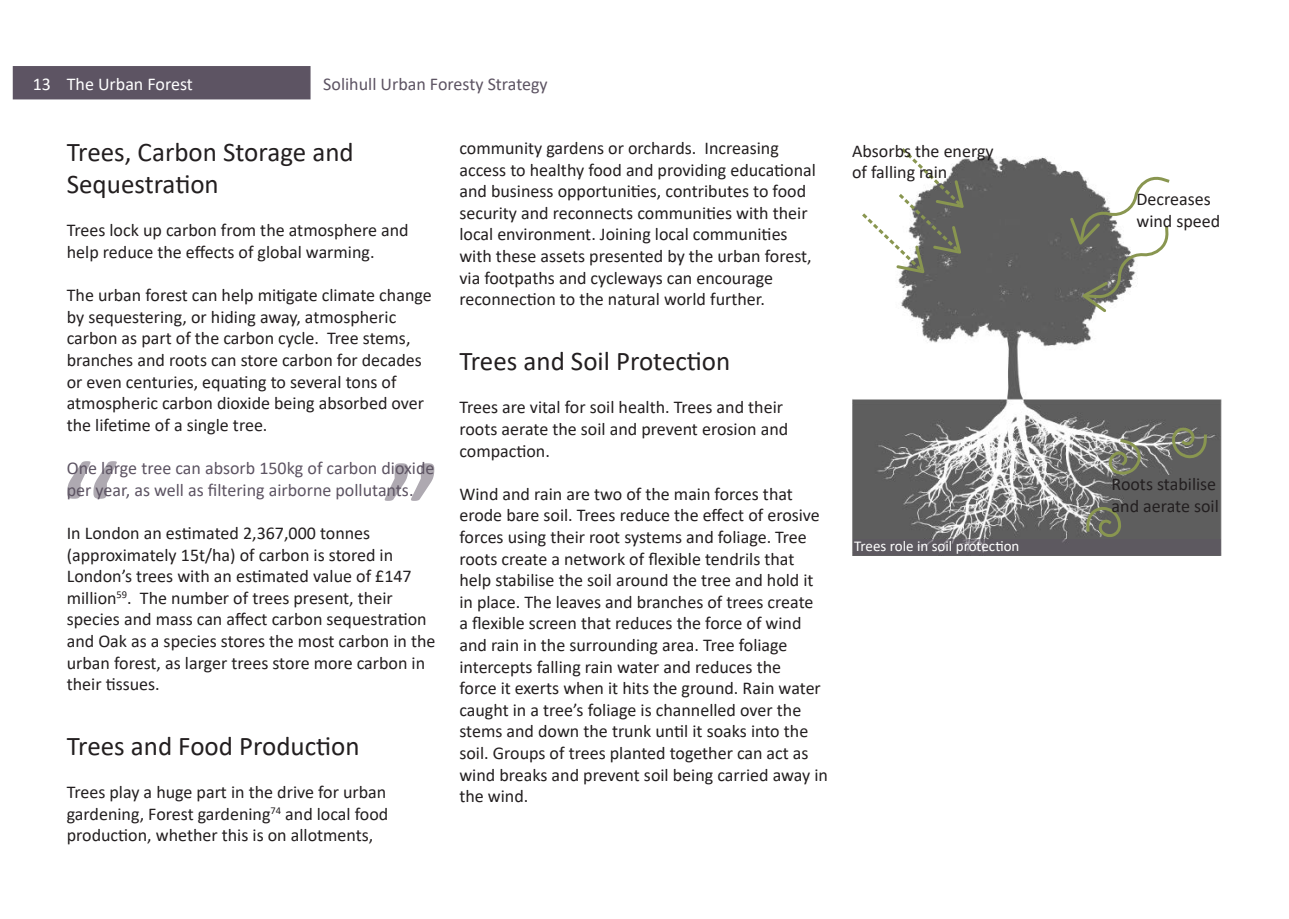
<style>
.page{position:relative;width:1289px;height:919px;background:#fff}
.page>*{position:absolute;margin:0;border:0;box-sizing:border-box;transform-origin:0 0}
.t1{font:150px "Calibri";color:#5d5463}
.t2{font:27px/32.4px "Calibri";color:#231f20}
.t3{font:18px/21.6px "Calibri";color:#231f20}
.t4{font:18px/21.6px "Calibri";color:#5d5463}
.t5{font:18px "Calibri";color:#fff}
.t6{font:15px "Calibri";color:#fff}
</style>
<div class="page">
<img style="left:852px;top:155px;width:369px;height:400px">
<svg style="left:858px;top:148px;width:106px;height:126px"></svg>
<svg style="left:1070px;top:174px;width:102px;height:138px"></svg>
<svg style="left:1170px;top:428px;width:38px;height:32px"></svg>
<svg style="left:1107px;top:436px;width:36px;height:41px"></svg>
<svg style="left:1084px;top:505px;width:38px;height:34px"></svg>
<div style="left:13px;top:66px;width:297px;height:33px;background:#5d5463"></div>
<div style="left:853px;top:539px;width:367px;height:15px;background:#5d5463"></div>
<p class="t5" style="left:33px;top:71px;width:20px">13</p>
<p class="t5" style="left:67px;top:71px;width:128px">The Urban Forest</p>
<p class="t4" style="left:323px;top:72px;width:226px">Solihull Urban Foresty Strategy</p>
<p class="t2" style="left:67px;top:135px;width:288px">Trees, Carbon Storage and<br>Sequestration</p>
<p class="t3" style="left:67px;top:219px;width:343px">Trees lock up carbon from the atmosphere and help reduce the effects of global warming.</p>
<p class="t3" style="left:67px;top:284px;width:366px">The urban forest can help mitigate climate change by sequestering, or hiding away, atmospheric carbon as part of the carbon cycle. Tree stems, branches and roots can store carbon for decades or even centuries, equating to several tons of atmospheric carbon dioxide being absorbed over the lifetime of a single tree.</p>
<p class="t4" style="left:67px;top:457px;width:369px">One large tree can absorb 150kg of carbon dioxide per year, as well as filtering airborne pollutants.</p>
<p class="t3" style="left:67px;top:521px;width:370px">In London an estimated 2,367,000 tonnes (approximately 15t/ha) of carbon is stored in London’s trees with an estimated value of £147 million<sup>59</sup>. The number of trees present, their species and mass can affect carbon sequestration and Oak as a species stores the most carbon in the urban forest, as larger trees store more carbon in their tissues.</p>
<h1 class="t1" style="left:57px;top:410px;width:64px">“</h1>
<h1 class="t1" style="left:381px;top:412px;width:64px">”</h1>
<p class="t2" style="left:67px;top:729px;width:294px">Trees and Food Production</p>
<p class="t3" style="left:67px;top:781px;width:323px;text-align:justify">Trees play a huge part in the drive for urban gardening, Forest gardening<sup>74</sup> and local food production, whether this is on allotments,</p>
<p class="t3" style="left:459px;top:137px;width:358px">community gardens or orchards. Increasing access to healthy food and providing educational and business opportunities, contributes to food security and reconnects communities with their local environment. Joining local communities with these assets presented by the urban forest, via footpaths and cycleways can encourage reconnection to the natural world further.</p>
<p class="t2" style="left:459px;top:344px;width:272px">Trees and Soil Protection</p>
<p class="t3" style="left:459px;top:396px;width:330px">Trees are vital for soil health. Trees and their roots aerate the soil and prevent erosion and compaction.</p>
<p class="t3" style="left:459px;top:482px;width:370px">Wind and rain are two of the main forces that erode bare soil. Trees reduce the effect of erosive forces using their root systems and foliage. Tree roots create a network of flexible tendrils that help stabilise the soil around the tree and hold it in place. The leaves and branches of trees create<br>a flexible screen that reduces the force of wind and rain in the surrounding area. Tree foliage intercepts falling rain water and reduces the<br>force it exerts when it hits the ground. Rain water caught in a tree’s foliage is channelled over the stems and down the trunk until it soaks into the soil. Groups of trees planted together can act as wind breaks and prevent soil being carried away in the wind.</p>
<p class="t3" style="left:852px;top:139px;width:143px">Absorbs the energy of falling rain</p>
<p class="t6" style="left:854px;top:535px;width:167px">Trees role in soil protection</p>
<p class="t3" style="left:1136px;top:188px;width:85px">Decreases wind speed</p>
<p class="t3" style="left:1111px;top:472px;width:109px">Roots stabilise and aerate soil</p>
</div>
